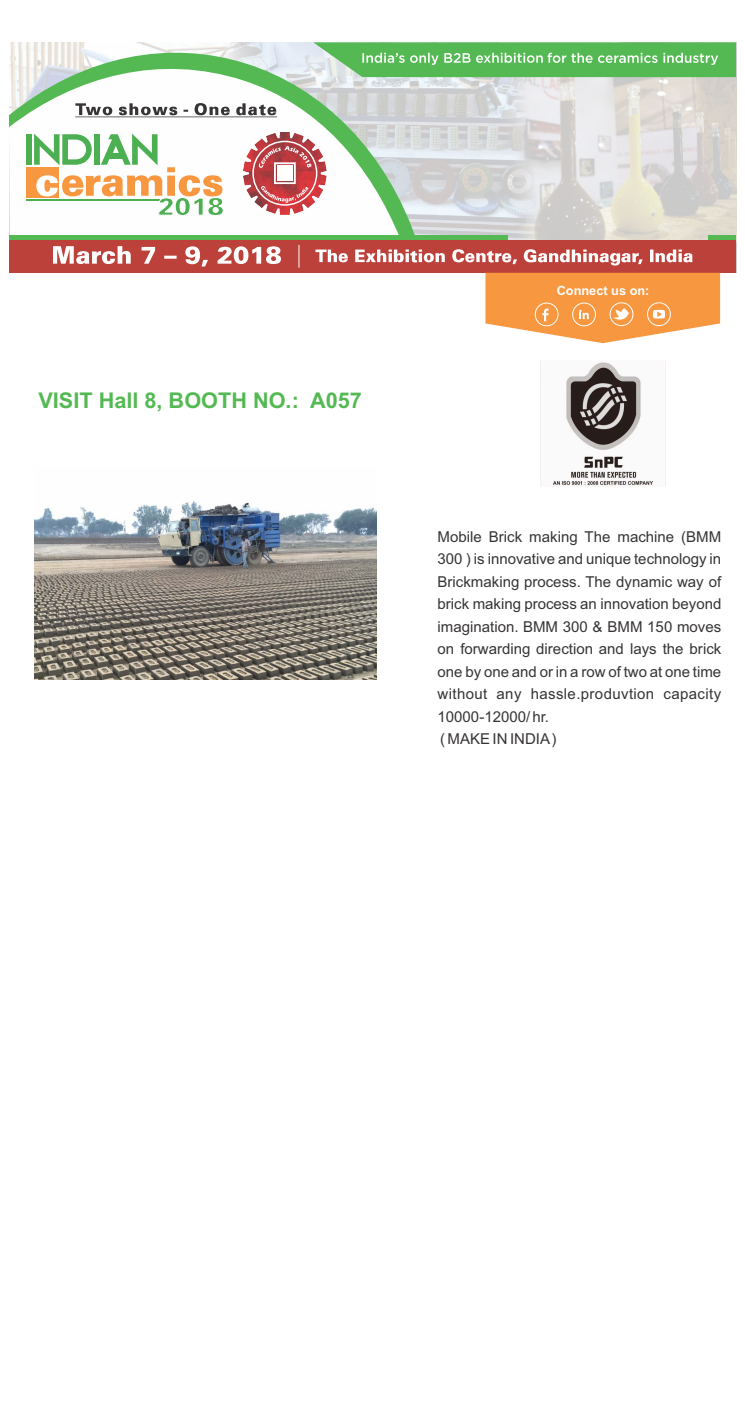
<style>
.page{position:relative;width:745px;height:1418px;background:#fff}
.page>*{position:absolute;margin:0;border:0;box-sizing:border-box;transform-origin:0 0}
.t1{font:700 21.62px "Arial";color:#54b953}
.t2{font:15px/22.5px "Arial";color:#373435}
.t3{font:700 12.75px "Arial";color:#fefefe}
</style>
<div class="page">
<img style="left:418px;top:218px;width:317px;height:22px">
<svg style="left:9px;top:54px;width:391px;height:186px"></svg>
<div style="left:26px;top:168px;width:33px;height:30px;background:#f79740"></div>
<div style="left:26px;top:134px;width:6px;height:31px;background:#4caf52"></div>
<hr style="left:26px;top:200px;width:134px;height:1px;background:#4caf52">
<svg style="left:34px;top:42px;width:701px;height:176px"></svg>
<hr style="left:707px;top:236px;width:28px;height:4px;background:#54b953">
<div style="left:10px;top:240px;width:725px;height:33px;background:#bc413b"></div>
<svg style="left:53px;top:246px;width:228px;height:20px"></svg>
<svg style="left:315px;top:249px;width:377px;height:16px"></svg>
<svg style="left:298px;top:245px;width:1px;height:23px"></svg>
<hr style="left:10px;top:236px;width:498px;height:4px;background:#54b953">
<svg style="left:485px;top:273px;width:234px;height:70px"></svg>
<img style="left:540px;top:361px;width:113px;height:125px">
<img style="left:35px;top:501px;width:341px;height:178px">
<h1 class="t1" style="left:38px;top:392px;width:325px">VISIT Hall 8, BOOTH NO.: A057</h1>
<p class="t3" style="left:556px;top:285px;width:94px">Connect us on:</p>
<p class="t2" style="left:437px;top:526px;width:285px">Mobile Brick making The machine (BMM 300 ) is innovative and unique technology in Brickmaking process. The dynamic way of brick making process an innovation beyond imagination. BMM 300 &amp; BMM 150 moves on forwarding direction and lays the brick one by one and or in a row of two at one time without any hassle.produvtion capacity 10000-12000/ hr.<br>( MAKE IN INDIA)</p>
</div>
